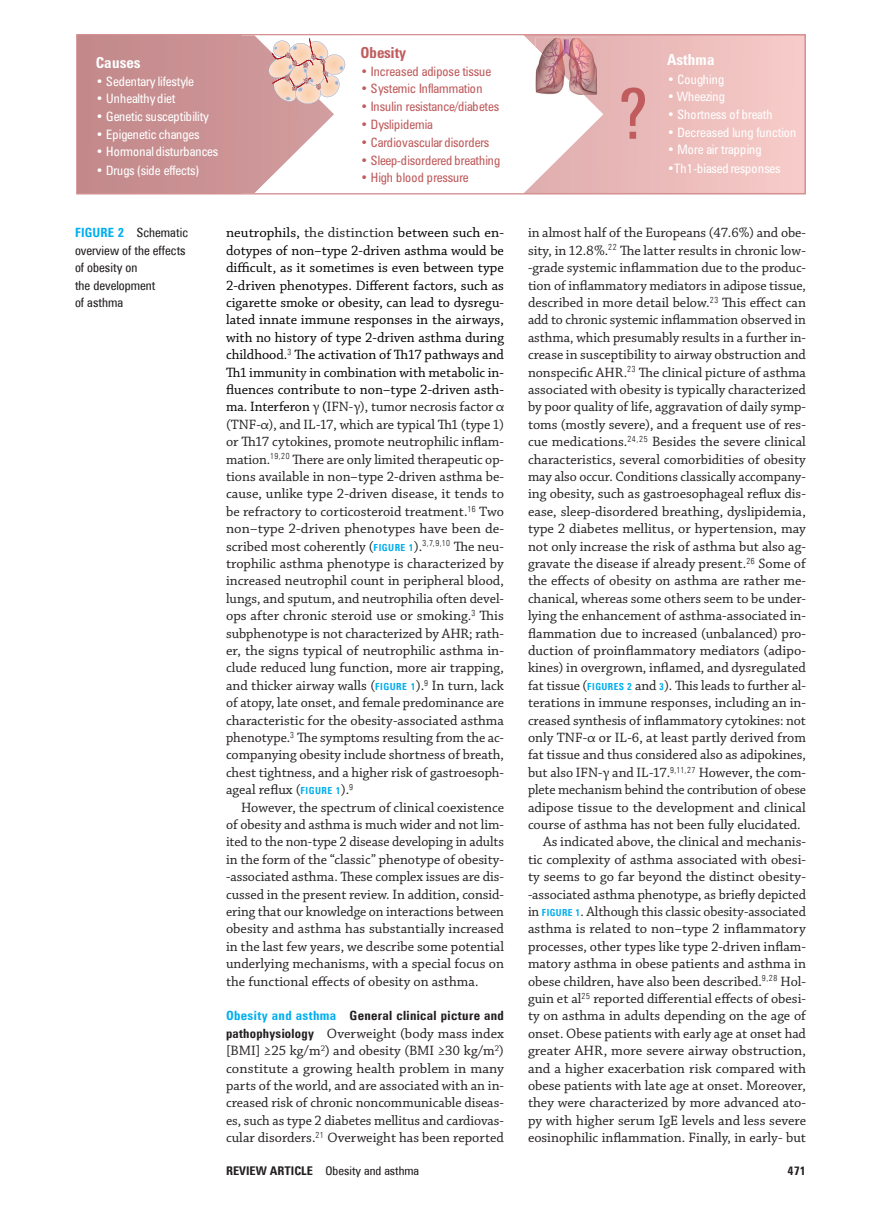
<style>
.page{position:relative;width:872px;height:1212px;background:#fff}
.page>*{position:absolute;margin:0;border:0;box-sizing:border-box;transform-origin:0 0}
.t1{font:69.9px "Zurich Cn EU Normal";color:#c05c5d}
.t2{font:15.3px "Zurich Cn EU Bold";letter-spacing:-.005em;color:#fff}
.t3{font:15.3px "Zurich Cn EU Bold";letter-spacing:-.005em;color:#c05c5d}
.TEKST_ze_śródtytułem{font:14.25px/17.4px "Chaparral Pro MP";color:#231f20;text-align:justify}
.TEKST{font:14.25px/17.4px "Chaparral Pro MP";color:#231f20;text-align:justify}
.t4{font:12.9px "Zurich Cn EU Normal";letter-spacing:-.015em;color:#fff}
.t5{font:12.9px "Zurich Cn EU Normal";letter-spacing:-.015em;color:#c05c5d}
.t6{font:12.9px "Zurich Cn EU Normal";letter-spacing:.025em;color:#fff}
.RYCINA_Podpis{font:12.75px/17.4px "Zurich Cn EU Normal";color:#231f20}
.TEKST_ze_śródtytułem-2{font:12.75px "Zurich Cn EU Bold";letter-spacing:.025em;color:#231f20}
.t7{font:12px "Zurich Cn EU Normal";color:#231f20;scale:1.04 1}
.t8{font:12px "Zurich Cn EU Bold";color:#231f20;scale:1.04 1}
.s1{font-family:"Zurich Cn EU Bold";color:#00aeef}
.s2{color:#000}
.s3{font-family:"Minion Pro"}
.s4{font-family:"Zurich Cn EU Bold";font-size:9.75px;color:#00aeef}
.s5{color:#00aeef}
.s6{font-family:"Zurich Cn EU Bold";font-size:12.75px}
.s7{font-family:"Zurich Cn EU Bold"}
</style>
<div class="page">
<svg style="left:76px;top:34px;width:730px;height:160px;background:#ecbdbc"></svg>
<svg style="left:345px;top:35px;width:258px;height:158px"></svg>
<img style="left:535px;top:38px;width:62px;height:57px">
<img style="left:535px;top:47px;width:48px;height:48px">
<img style="left:345px;top:55px;width:1px;height:20px">
<svg style="left:77px;top:35px;width:268px;height:158px;background:#d2a3a3"></svg>
<p class="t2" style="left:96px;top:53px;width:46px">Causes</p>
<p class="t4" style="left:96px;top:73px;width:100px">• Sedentary lifestyle</p>
<p class="t4" style="left:96px;top:91px;width:81px">• Unhealthy diet</p>
<p class="t4" style="left:96px;top:108px;width:115px">• Genetic susceptibility</p>
<p class="t4" style="left:96px;top:127px;width:105px">• Epigenetic changes</p>
<p class="t4" style="left:96px;top:144px;width:124px">• Hormonal disturbances</p>
<p class="t4" style="left:96px;top:162px;width:105px">• Drugs (side effects)</p>
<p class="t3" style="left:360px;top:43px;width:47px">Obesity</p>
<p class="t5" style="left:360px;top:64px;width:132px">• Increased adipose tissue</p>
<p class="t5" style="left:360px;top:81px;width:123px">• Systemic Inflammation</p>
<p class="t5" style="left:360px;top:98px;width:140px">• Insulin resistance/diabetes</p>
<p class="t5" style="left:360px;top:117px;width:74px">• Dyslipidemia</p>
<p class="t5" style="left:360px;top:134px;width:130px">• Cardiovascular disorders</p>
<p class="t5" style="left:360px;top:153px;width:141px">• Sleep-disordered breathing</p>
<p class="t5" style="left:360px;top:170px;width:110px">• High blood pressure</p>
<p class="t1" style="left:619px;top:71px;width:29px">?</p>
<p class="t2" style="left:667px;top:50px;width:49px">Asthma</p>
<p class="t6" style="left:667px;top:71px;width:59px">• Coughing</p>
<p class="t4" style="left:667px;top:89px;width:59px">•Wheezing</p>
<p class="t4" style="left:667px;top:106px;width:107px">• Shortness of breath</p>
<p class="t4" style="left:667px;top:124px;width:131px">• Decreased lung function</p>
<p class="t4" style="left:667px;top:142px;width:96px">• More air trapping</p>
<p class="t4" style="left:667px;top:160px;width:115px">•Th1-biased responses</p>
<p class="RYCINA_Podpis" style="left:75px;top:224px;width:115px"><span class="s1">FIGURE 2</span> Schematic overview of the effects of obesity on<br>the development<br>of asthma</p>
<p class="TEKST_ze_śródtytułem" style="left:226px;top:225px;width:279px"><span class="s2">neutrophils,</span> the distinction <span class="s2">between such en‑ dotypes of non–type 2‑driven asthma would be difficult, as it sometimes is even between type 2‑driven phenotypes. Different factors, such as cigarette smoke or obesity, can lead to dysregu‑ lated innate immune responses in the airways, with no history of type 2‑driven asthma during childhood.</span><sup>3</sup> <span class="s2">The activation of Th17 pathways and Th1 immunit</span>y <span class="s2">in combination with metabolic in‑ fluences contribute to non–type 2‑driven asth‑ ma. Interferon</span> <span class="s3">γ</span> <span class="s2">(</span>IFN‑<span class="s3">γ</span>), tumor necrosis factor α (TNF‑α), and IL‑17, which are typical Th1 (type 1) or Th17 cytokines, promote neutrophilic inflam‑ mation.<sup>19,20</sup> There are only limited therapeutic op‑ tions available in non–type 2‑driven asthma be‑ cause, unlike type 2‑driven disease, it tends to be refractory to corticosteroid treatment.<sup>16</sup> Two non–type 2‑driven phenotypes have been de‑ scribed most coherently (<span class="s4">FIGURE 1</span>).<sup>3,7,9,10</sup> The neu‑ trophilic asthma phenotype is characterized by increased neutrophil count in peripheral blood, lungs, and sputum, and neutrophilia often devel‑ ops after chronic steroid use or smoking.<sup>3</sup> This subphenotype is not characterized by AHR; rath‑ er, the signs typical of neutrophilic asthma in‑ clude reduced lung function, more air trapping, and thicker airway walls (<span class="s4">FIGURE 1</span>).<sup>9</sup> In turn, lack of atopy, late onset, and female predominance are characteristic for the obesity‑associated asthma phenotype.<sup>3</sup> The symptoms resulting from the ac‑ companying obesity include shortness of breath, chest tightness, and a higher risk of gastroesoph‑ ageal reflux (<span class="s4">FIGURE 1</span>).<sup>9</sup></p>
<p class="TEKST" style="left:226px;top:799px;width:279px;text-indent:15px">However, the spectrum of clinical coexistence of obesity and asthma is much wider and not lim‑ ited to the non‑type 2 disease developing in adults in the form of the “classic” phenotype of obesity-‑associated asthma. These complex issues are dis‑ cussed in the present review. In addition, consid‑ ering that our knowledge on interactions between obesity and asthma has substantially increased in the last few years, we describe some potential underlying mechanisms, with a special focus on the functional effects of obesity on asthma.</p>
<p class="TEKST_ze_śródtytułem-2" style="left:226px;top:1008px;width:279px"><span class="s5">Obesity and asthma</span> General clinical picture and</p>
<p class="TEKST_ze_śródtytułem" style="left:226px;top:1025px;width:279px"><span class="s6">pathophysiology</span> Overweight (body mass index [BMI] ≥25 kg/m<sup>2</sup>) and obesity (BMI ≥30 kg/m<sup>2</sup>) constitute a growing health problem in many parts of the world, and are associated with an in‑ creased risk of chronic noncommunicable diseas‑ es, such as type 2 diabetes mellitus and cardiovas‑ cular disorders.<sup>21</sup> Overweight has been reported</p>
<p class="TEKST_ze_śródtytułem" style="left:528px;top:225px;width:279px">in almost half of the Europeans (47.6%) and obe‑ sity, in 12.8%.<sup>22</sup> The latter results in chronic low-‑grade systemic inflammation due to the produc‑ tion of inflammatory mediators in adipose tissue, described in more detail below.<sup>23</sup> This effect can add to chronic systemic inflammation observed in asthma, which presumably results in a further in‑ crease in susceptibility to airway obstruction and nonspecific AHR.<sup>23</sup> The clinical picture of asthma associated with obesity is typically characterized by poor quality of life, aggravation of daily symp‑ toms (mostly severe), and a frequent use of res‑ cue medications.<sup>24,25</sup> Besides the severe clinical characteristics, several comorbidities of obesity may also occur. Conditions classically accompany‑ ing obesity, such as gastroesophageal reflux dis‑ ease, sleep‑disordered breathing, dyslipidemia, type 2 diabetes mellitus, or hypertension, may not only increase the risk of asthma but also ag‑ gravate the disease if already present.<sup>26</sup> Some of the effects of obesity on asthma are rather me‑ chanical, whereas some others seem to be under‑ lying the enhancement of asthma‑associated in‑ flammation due to increased (unbalanced) pro‑ duction of proinflammatory mediators (adipo‑ kines) in overgrown, inflamed, and dysregulated fat tissue (<span class="s4">FIGURES 2</span> and <span class="s4">3</span>). This leads to further al‑ terations in immune responses, including an in‑ creased synthesis of inflammatory cytokines: not only TNF‑α or IL‑6, at least partly derived from fat tissue and thus considered also as adipokines, but also IFN‑<span class="s3">γ</span> and IL‑17.<sup>9,11,27</sup> However, the com‑ plete mechanism behind the contribution of obese adipose tissue to the development and clinical course of asthma has not been fully elucidated.</p>
<p class="TEKST" style="left:528px;top:834px;width:279px;text-indent:15px">As indicated above, the clinical and mechanis‑ tic complexity of asthma associated with obesi‑ ty seems to go far beyond the distinct obesity-‑associated asthma phenotype, as briefly depicted in <span class="s4">FIGURE 1</span>. Although this classic obesity‑associated asthma is related to non–type 2 inflammatory processes, other types like type 2‑driven inflam‑ matory asthma in obese patients and asthma in obese children, have also been described.<sup>9,28</sup> Hol‑ guin et al<sup>25</sup> reported differential effects of obesi‑ ty on asthma in adults depending on the age of onset. Obese patients with early age at onset had greater AHR, more severe airway obstruction, and a higher exacerbation risk compared with obese patients with late age at onset. Moreover, they were characterized by more advanced ato‑ py with higher serum IgE levels and less severe eosinophilic inflammation. Finally, in early- but</p>
<p class="t7" style="left:226px;top:1163px;width:187px"><span class="s7">REVIEW ARTICLE</span> Obesity and asthma</p>
<p class="t8" style="left:787px;top:1163px;width:19px">471</p>
</div>
